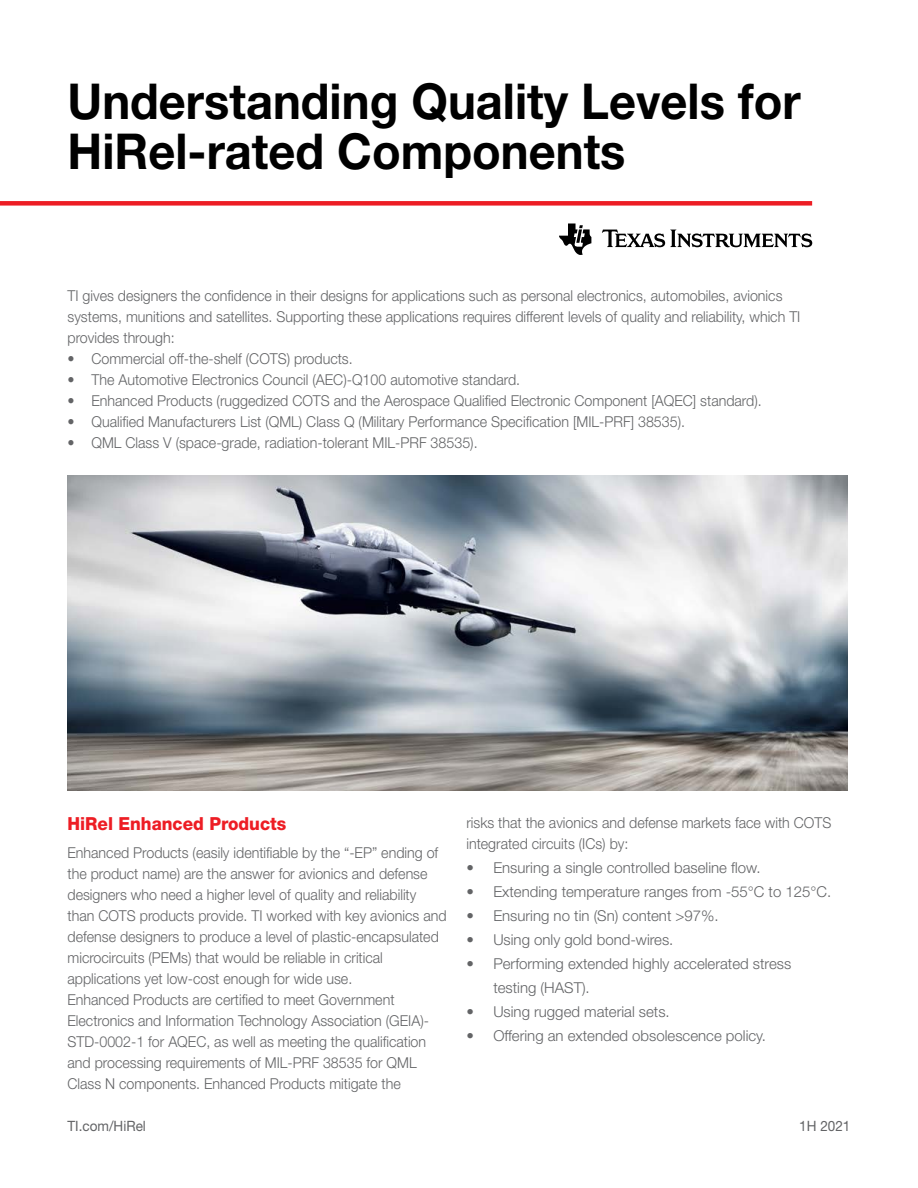
<style>
.page{position:relative;width:918px;height:1188px;background:#fff}
.page>*{position:absolute;margin:0;border:0;box-sizing:border-box;transform-origin:0 0}
.t1{font:700 49.5px/49.5px "Helvetica Neue LT Std";color:#000;scale:.95 1}
.t2{font:800 18px "Helvetica Neue LT Std";color:#ed1d24;scale:.95 1}
.t3{font:300 15px/21px "Helvetica Neue LT Std";color:#636466;scale:.95 1}
.t4{font:300 15px/24px "Helvetica Neue LT Std";color:#636466}
.t5{font:14.25px "Helvetica Neue LT Std";color:#636466;scale:.95 1}
</style>
<div class="page">
<img style="left:68px;top:476px;width:779px;height:315px">
<svg style="left:559px;top:223px;width:32px;height:32px"></svg>
<svg style="left:602px;top:230px;width:210px;height:17px"></svg>
<div style="left:0;top:201px;width:812px;height:5px;background:#ed1d24"></div>
<h1 class="t1" style="left:68px;top:76px;width:773px">Understanding Quality Levels for<br>HiRel-rated Components</h1>
<p class="t3" style="left:68px;top:285px;width:773px">TI gives designers the confidence in their designs for applications such as personal electronics, automobiles, avionics systems, munitions and satellites. Supporting these applications requires different levels of quality and reliability, which TI provides through:</p>
<p class="t3" style="left:68px;top:348px;width:302px">• Commercial off-the-shelf (COTS) products.</p>
<p class="t3" style="left:68px;top:369px;width:478px">• The Automotive Electronics Council (AEC)-Q100 automotive standard.</p>
<p class="t3" style="left:68px;top:390px;width:732px">• Enhanced Products (ruggedized COTS and the Aerospace Qualified Electronic Component [AQEC] standard).</p>
<p class="t3" style="left:68px;top:411px;width:652px">• Qualified Manufacturers List (QML) Class Q (Military Performance Specification [MIL-PRF] 38535).</p>
<p class="t3" style="left:68px;top:432px;width:433px">• QML Class V (space-grade, radiation-tolerant MIL-PRF 38535).</p>
<p class="t2" style="left:68px;top:813px;width:232px">HiRel Enhanced Products</p>
<p class="t3" style="left:68px;top:842px;width:401px">Enhanced Products (easily identifiable by the “-EP” ending of the product name) are the answer for avionics and defense designers who need a higher level of quality and reliability than COTS products provide. TI worked with key avionics and defense designers to produce a level of plastic-encapsulated microcircuits (PEMs) that would be reliable in critical applications yet low-cost enough for wide use.<br>Enhanced Products are certified to meet Government Electronics and Information Technology Association (GEIA)- STD-0002-1 for AQEC, as well as meeting the qualification and processing requirements of MIL-PRF 38535 for QML Class N components. Enhanced Products mitigate the</p>
<p class="t3" style="left:466px;top:812px;width:386px">risks that the avionics and defense markets face with COTS integrated circuits (ICs) by:</p>
<p class="t4" style="left:466px;top:856px;width:296px">• Ensuring a single controlled baseline flow.</p>
<p class="t4" style="left:466px;top:880px;width:366px">• Extending temperature ranges from -55°C to 125°C.</p>
<p class="t4" style="left:466px;top:904px;width:254px">• Ensuring no tin (Sn) content &gt;97%.</p>
<p class="t4" style="left:466px;top:928px;width:209px">• Using only gold bond-wires.</p>
<p class="t4" style="left:493px;top:952px;width:299px;text-indent:-27px">• Performing extended highly accelerated stress testing (HAST).</p>
<p class="t4" style="left:466px;top:1000px;width:205px">• Using rugged material sets.</p>
<p class="t4" style="left:466px;top:1024px;width:301px">• Offering an extended obsolescence policy.</p>
<p class="t5" style="left:68px;top:1117px;width:84px">TI.com/HiRel</p>
<p class="t5" style="left:799px;top:1117px;width:55px">1H 2021</p>
</div>
